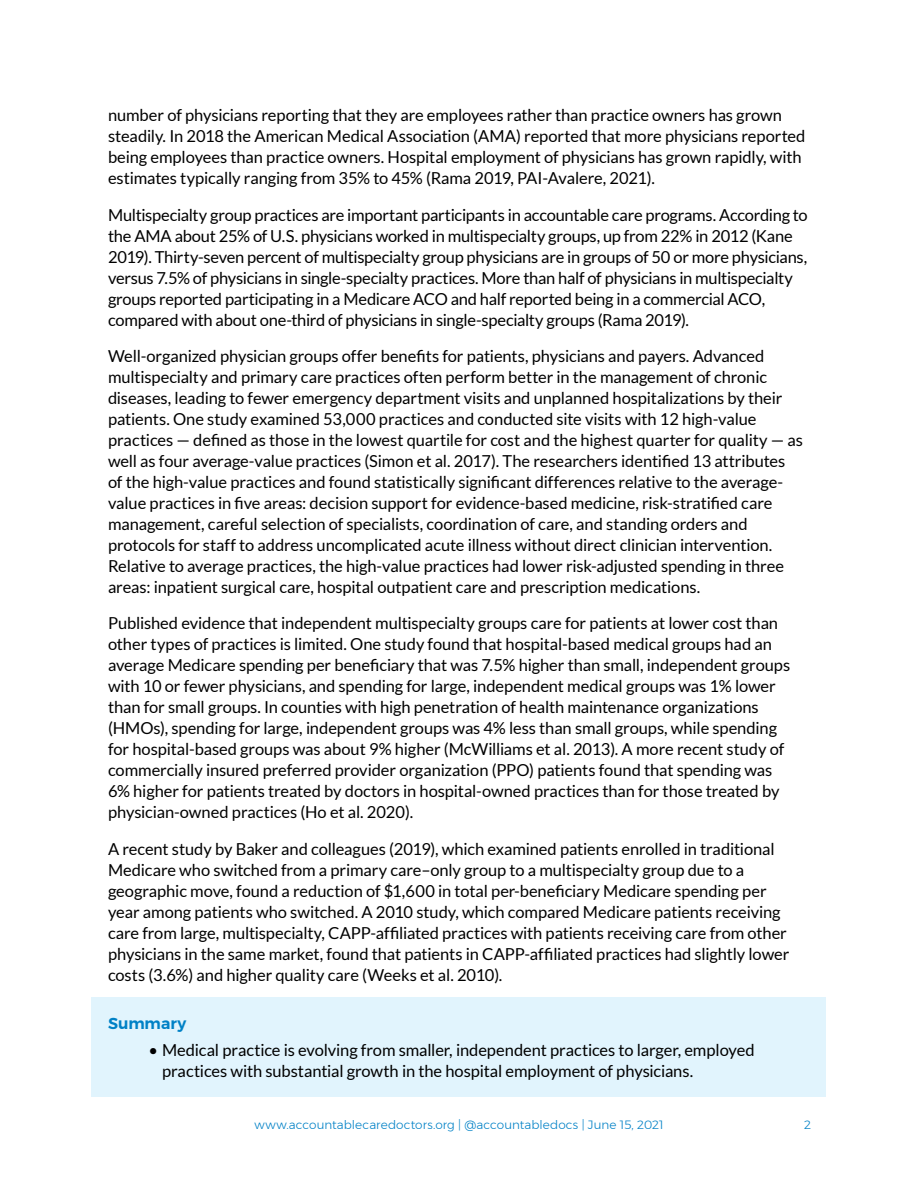
<style>
.page{position:relative;width:918px;height:1188px;background:#fff}
.page>*{position:absolute;margin:0;border:0;box-sizing:border-box;transform-origin:0 0}
.lato_11_14{font:16.5px/21px "Lato";letter-spacing:-.01em;color:#000}
.Headings_upper_lower{font:600 15.75px "Montserrat";color:#0081c6}
.t1{font:300 12px "Montserrat";letter-spacing:.005em;color:#0081c6}
</style>
<div class="page">
<div style="left:92px;top:997px;width:734px;height:52px;background:#e1f4fd"></div>
<div style="left:92px;top:1027px;width:734px;height:70px;background:#e1f4fd"></div>
<p class="lato_11_14" style="left:108px;top:105px;width:699px">number of physicians reporting that they are employees rather than practice owners has grown steadily. In 2018 the American Medical Association (AMA) reported that more physicians reported being employees than practice owners. Hospital employment of physicians has grown rapidly, with estimates typically ranging from 35% to 45% (Rama 2019, PAI-Avalere, 2021).</p>
<p class="lato_11_14" style="left:108px;top:204px;width:701px">Multispecialty group practices are important participants in accountable care programs. According to the AMA about 25% of U.S. physicians worked in multispecialty groups, up from 22% in 2012 (Kane 2019). Thirty-seven percent of multispecialty group physicians are in groups of 50 or more physicians, versus 7.5% of physicians in single-specialty practices. More than half of physicians in multispecialty groups reported participating in a Medicare ACO and half reported being in a commercial ACO, compared with about one-third of physicians in single-specialty groups (Rama 2019).</p>
<p class="lato_11_14" style="left:108px;top:345px;width:696px">Well-organized physician groups offer benefits for patients, physicians and payers. Advanced multispecialty and primary care practices often perform better in the management of chronic diseases, leading to fewer emergency department visits and unplanned hospitalizations by their patients. One study examined 53,000 practices and conducted site visits with 12 high-value practices — defined as those in the lowest quartile for cost and the highest quarter for quality — as well as four average-value practices (Simon et al. 2017). The researchers identified 13 attributes of the high-value practices and found statistically significant differences relative to the average&shy;value practices in five areas: decision support for evidence-based medicine, risk-stratified care management, careful selection of specialists, coordination of care, and standing orders and protocols for staff to address uncomplicated acute illness without direct clinician intervention.<br>Relative to average practices, the high-value practices had lower risk-adjusted spending in three areas: inpatient surgical care, hospital outpatient care and prescription medications.</p>
<p class="lato_11_14" style="left:108px;top:613px;width:684px">Published evidence that independent multispecialty groups care for patients at lower cost than other types of practices is limited. One study found that hospital-based medical groups had an average Medicare spending per beneficiary that was 7.5% higher than small, independent groups with 10 or fewer physicians, and spending for large, independent medical groups was 1% lower than for small groups. In counties with high penetration of health maintenance organizations (HMOs), spending for large, independent groups was 4% less than small groups, while spending for hospital-based groups was about 9% higher (McWilliams et al. 2013). A more recent study of commercially insured preferred provider organization (PPO) patients found that spending was 6% higher for patients treated by doctors in hospital-owned practices than for those treated by physician-owned practices (Ho et al. 2020).</p>
<p class="lato_11_14" style="left:108px;top:838px;width:683px">A recent study by Baker and colleagues (2019), which examined patients enrolled in traditional Medicare who switched from a primary care–only group to a multispecialty group due to a geographic move, found a reduction of $1,600 in total per-beneficiary Medicare spending per year among patients who switched. A 2010 study, which compared Medicare patients receiving care from large, multispecialty, CAPP-affiliated practices with patients receiving care from other physicians in the same market, found that patients in CAPP-affiliated practices had slightly lower costs (3.6%) and higher quality care (Weeks et al. 2010).</p>
<h3 class="Headings_upper_lower" style="left:108px;top:1011px;width:80px">Summary</h3>
<p class="lato_11_14" style="left:162px;top:1040px;width:594px;text-indent:-14px">• Medical practice is evolving from smaller, independent practices to larger, employed practices with substantial growth in the hospital employment of physicians.</p>
<p class="t1" style="left:254px;top:1116px;width:411px">www.accountablecaredoctors.org | @accountabledocs | June 15, 2021</p>
<p class="t1" style="left:804px;top:1116px;width:8px">2</p>
</div>
